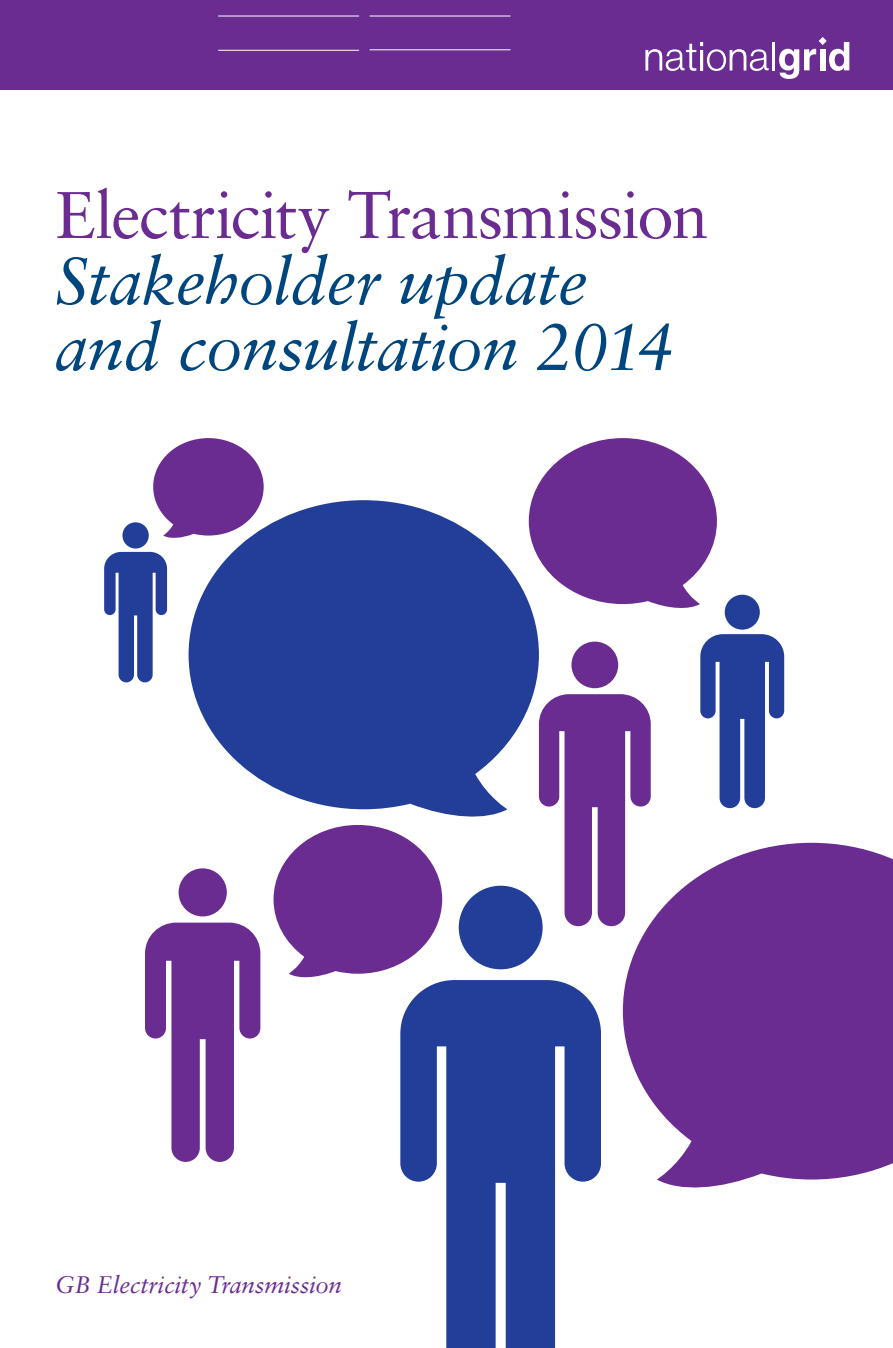
<style>
.page{position:relative;width:893px;height:1348px;background:#fff}
.page>*{position:absolute;margin:0;border:0;box-sizing:border-box;transform-origin:0 0}
.t1{font:italic 66px/66px "Sabon";letter-spacing:-.015em;color:#00467e}
.t2{font:66px "Sabon";letter-spacing:-.02em;color:#6a2c91}
.t3{font:italic 24px "Sabon";letter-spacing:-.005em;color:#6a2c91}
</style>
<div class="page">
<div style="left:571px;top:642px;width:47px;height:46px;background:#6a2c91;border-radius:50%"></div>
<svg style="left:539px;top:694px;width:112px;height:232px"></svg>
<div style="left:725px;top:595px;width:35px;height:35px;background:#233e99;border-radius:50%"></div>
<svg style="left:700px;top:634px;width:84px;height:174px"></svg>
<div style="left:179px;top:868px;width:48px;height:48px;background:#6a2c91;border-radius:50%"></div>
<svg style="left:145px;top:923px;width:115px;height:239px"></svg>
<div style="left:122px;top:522px;width:27px;height:26px;background:#233e99;border-radius:50%"></div>
<svg style="left:104px;top:552px;width:63px;height:130px"></svg>
<div style="left:459px;top:886px;width:84px;height:83px;background:#233e99;border-radius:50%"></div>
<svg style="left:400px;top:980px;width:201px;height:368px;fill:#233e99"></svg>
<svg style="left:623px;top:843px;width:270px;height:345px;background:#804ca1"></svg>
<svg style="left:274px;top:825px;width:168px;height:153px"></svg>
<svg style="left:532px;top:438px;width:185px;height:170px"></svg>
<svg style="left:153px;top:438px;width:111px;height:100px"></svg>
<svg style="left:189px;top:500px;width:350px;height:317px;fill:#233e99"></svg>
<div style="left:0;top:0;width:893px;height:89px;background:#6a2c91"></div>
<hr style="left:370px;top:49px;width:140px;height:1px;background:#fff">
<hr style="left:370px;top:16px;width:140px;height:1px;background:#fff">
<hr style="left:218px;top:16px;width:141px;height:1px;background:#fff">
<hr style="left:218px;top:50px;width:141px;height:1px;background:#fff">
<svg style="left:646px;top:42px;width:123px;height:29px"></svg>
<hr style="left:773px;top:42px;width:2px;height:28px;background:#fff">
<svg style="left:779px;top:37px;width:70px;height:42px"></svg>
<p class="t2" style="left:55px;top:176px;width:655px">Electricity Transmission</p>
<p class="t1" style="left:55px;top:248px;width:620px">Stakeholder update and consultation 2014</p>
<p class="t3" style="left:55px;top:1270px;width:288px">GB Electricity Transmission</p>
</div>
